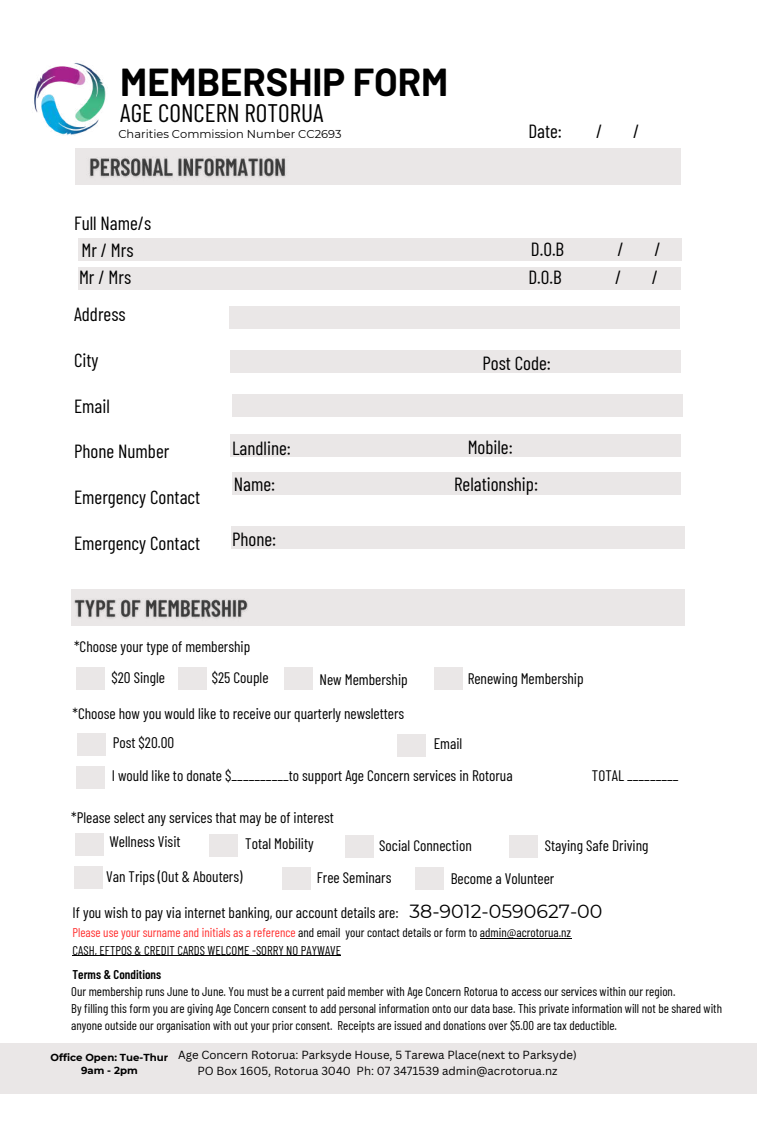
<style>
.page{position:relative;width:757px;height:1130px;background:#fff}
.page>*{position:absolute;margin:0;border:0;box-sizing:border-box;transform-origin:0 0}
.t1{font:700 38.12px "Barlow";color:#000}
.t2{font:25.38px "Barlow Condensed";color:#000}
.t3{font:19px/27.1px "Barlow Condensed";color:#000}
.t4{font:19px "Montserrat";color:#000}
.t5{font:15.25px/30.6px "Barlow Condensed";color:#000}
.t6{font:12.75px/17.1px "Barlow Condensed";color:#000}
.t7{font:600 12.75px "Barlow Condensed";color:#000}
.t8{font:11.38px/15.9px "Canva Sans";color:#000;text-align:center}
.t9{font:11.38px "Montserrat";color:#000}
.t10{font:700 10.12px/13.5px "Montserrat";color:#000;text-align:center}
.s1{color:#ff3131}
</style>
<div class="page">
<div style="left:0;top:1043px;width:757px;height:50px;background:#eae7e7"></div>
<div style="left:76px;top:148px;width:604px;height:36px;background:#eae7e7"></div>
<div style="left:78px;top:238px;width:603px;height:22px;background:#eae7e7"></div>
<div style="left:78px;top:267px;width:602px;height:23px;background:#eae7e7"></div>
<div style="left:230px;top:350px;width:450px;height:22px;background:#eae7e7"></div>
<div style="left:232px;top:472px;width:448px;height:23px;background:#eae7e7"></div>
<div style="left:230px;top:526px;width:454px;height:22px;background:#eae7e7"></div>
<div style="left:230px;top:434px;width:450px;height:23px;background:#eae7e7"></div>
<div style="left:71px;top:589px;width:613px;height:37px;background:#eae7e7"></div>
<div style="left:232px;top:394px;width:450px;height:22px;background:#eae7e7"></div>
<div style="left:75px;top:833px;width:29px;height:23px;background:#eae7e7"></div>
<div style="left:209px;top:834px;width:29px;height:23px;background:#eae7e7"></div>
<div style="left:345px;top:835px;width:29px;height:22px;background:#eae7e7"></div>
<div style="left:509px;top:835px;width:29px;height:22px;background:#eae7e7"></div>
<div style="left:74px;top:866px;width:29px;height:23px;background:#eae7e7"></div>
<div style="left:282px;top:867px;width:28px;height:23px;background:#eae7e7"></div>
<div style="left:415px;top:867px;width:29px;height:23px;background:#eae7e7"></div>
<div style="left:77px;top:733px;width:28px;height:23px;background:#eae7e7"></div>
<div style="left:397px;top:734px;width:29px;height:23px;background:#eae7e7"></div>
<div style="left:76px;top:766px;width:29px;height:23px;background:#eae7e7"></div>
<div style="left:178px;top:667px;width:29px;height:22px;background:#eae7e7"></div>
<div style="left:284px;top:667px;width:29px;height:22px;background:#eae7e7"></div>
<div style="left:433px;top:667px;width:29px;height:22px;background:#eae7e7"></div>
<div style="left:76px;top:667px;width:29px;height:22px;background:#eae7e7"></div>
<div style="left:229px;top:306px;width:450px;height:23px;background:#eae7e7"></div>
<img style="left:34px;top:63px;width:72px;height:72px">
<img style="left:74px;top:599px;width:174px;height:20px">
<img style="left:89px;top:156px;width:197px;height:22px">
<hr style="left:480px;top:938px;width:91px;height:1px;background:#000">
<hr style="left:72px;top:955px;width:269px;height:1px;background:#000">
<h1 class="t1" style="left:120px;top:58px;width:329px">MEMBERSHIP FORM</h1>
<h2 class="t2" style="left:120px;top:97px;width:205px">AGE CONCERN ROTORUA</h2>
<p class="t9" style="left:118px;top:127px;width:225px">Charities Commission Number CC2693</p>
<h3 class="t3" style="left:74px;top:209px;width:79px">Full Name/s</h3>
<h3 class="t3" style="left:528px;top:116px;width:35px">Date:</h3>
<h3 class="t3" style="left:596px;top:116px;width:8px">/</h3>
<h3 class="t3" style="left:633px;top:116px;width:8px">/</h3>
<h3 class="t3" style="left:79px;top:236px;width:56px">Mr / Mrs<br>Mr / Mrs</h3>
<h3 class="t3" style="left:531px;top:235px;width:35px">D.O.B</h3>
<h3 class="t3" style="left:617px;top:235px;width:8px">/</h3>
<h3 class="t3" style="left:654px;top:235px;width:8px">/</h3>
<h3 class="t3" style="left:528px;top:263px;width:35px">D.O.B</h3>
<h3 class="t3" style="left:615px;top:263px;width:8px">/</h3>
<h3 class="t3" style="left:652px;top:263px;width:8px">/</h3>
<h3 class="t3" style="left:74px;top:300px;width:53px">Address</h3>
<h3 class="t3" style="left:74px;top:346px;width:26px">City</h3>
<h3 class="t3" style="left:74px;top:391px;width:37px">Email</h3>
<h3 class="t3" style="left:74px;top:437px;width:97px">Phone Number</h3>
<h3 class="t3" style="left:74px;top:483px;width:128px">Emergency Contact</h3>
<h3 class="t3" style="left:74px;top:529px;width:128px">Emergency Contact</h3>
<h3 class="t3" style="left:482px;top:349px;width:70px">Post Code:</h3>
<h3 class="t3" style="left:232px;top:433px;width:60px">Landline:</h3>
<h3 class="t3" style="left:467px;top:433px;width:47px">Mobile:</h3>
<h3 class="t3" style="left:234px;top:470px;width:43px">Name:</h3>
<h3 class="t3" style="left:454px;top:470px;width:85px">Relationship:</h3>
<h3 class="t3" style="left:232px;top:524px;width:46px">Phone:</h3>
<p class="t5" style="left:111px;top:630px;width:140px;text-indent:-37px">*Choose your type of membership $20 Single</p>
<p class="t5" style="left:212px;top:661px;width:58px">$25 Couple</p>
<p class="t5" style="left:467px;top:663px;width:117px">Renewing Membership</p>
<p class="t5" style="left:319px;top:663px;width:90px">New Membership</p>
<p class="t5" style="left:72px;top:697px;width:333px">*Choose how you would like to receive our quarterly newsletters</p>
<p class="t5" style="left:113px;top:726px;width:63px">Post $20.00</p>
<p class="t5" style="left:433px;top:727px;width:30px">Email</p>
<p class="t5" style="left:112px;top:760px;width:402px">I would like to donate $__________to support Age Concern services in Rotorua</p>
<p class="t5" style="left:592px;top:760px;width:88px">TOTAL _________</p>
<p class="t5" style="left:71px;top:802px;width:264px">*Please select any services that may be of interest</p>
<p class="t5" style="left:109px;top:826px;width:73px">Wellness Visit</p>
<p class="t5" style="left:245px;top:828px;width:70px">Total Mobility</p>
<p class="t5" style="left:379px;top:829px;width:94px">Social Connection</p>
<p class="t5" style="left:544px;top:829px;width:105px">Staying Safe Driving</p>
<p class="t5" style="left:106px;top:860px;width:138px">Van Trips (Out &amp; Abouters)</p>
<p class="t5" style="left:317px;top:861px;width:76px">Free Seminars</p>
<p class="t5" style="left:451px;top:862px;width:105px">Become a Volunteer</p>
<h3 class="t4" style="left:409px;top:900px;width:194px">38-9012-0590627-00</h3>
<p class="t5" style="left:72px;top:897px;width:327px">If you wish to pay via internet banking, our account details are:</p>
<p class="t6" style="left:72px;top:923px;width:500px"><span class="s1">Please use your surname and initials as a reference</span> and email your contact details or form to admin@acrotorua.nz<br>CASH, EFTPOS &amp; CREDIT CARDS WELCOME -SORRY NO PAYWAVE</p>
<p class="t6" style="left:71px;top:982px;width:652px">Our membership runs June to June. You must be a current paid member with Age Concern Rotorua to access our services within our region.<br>By filling this form you are giving Age Concern consent to add personal information onto our data base. This private information will not be shared with anyone outside our organisation with out your prior consent. Receipts are issued and donations over $5.00 are tax deductible.</p>
<p class="t10" style="left:51px;top:1050px;width:119px">Office Open: Tue-Thur<br>9am - 2pm</p>
<p class="t7" style="left:72px;top:966px;width:90px">Terms &amp; Conditions</p>
<p class="t8" style="left:178px;top:1046px;width:400px">Age Concern Rotorua: Parksyde House, 5 Tarewa Place(next to Parksyde)<br>PO Box 1605, Rotorua 3040 Ph: 07 3471539 admin@acrotorua.nz</p>
</div>
